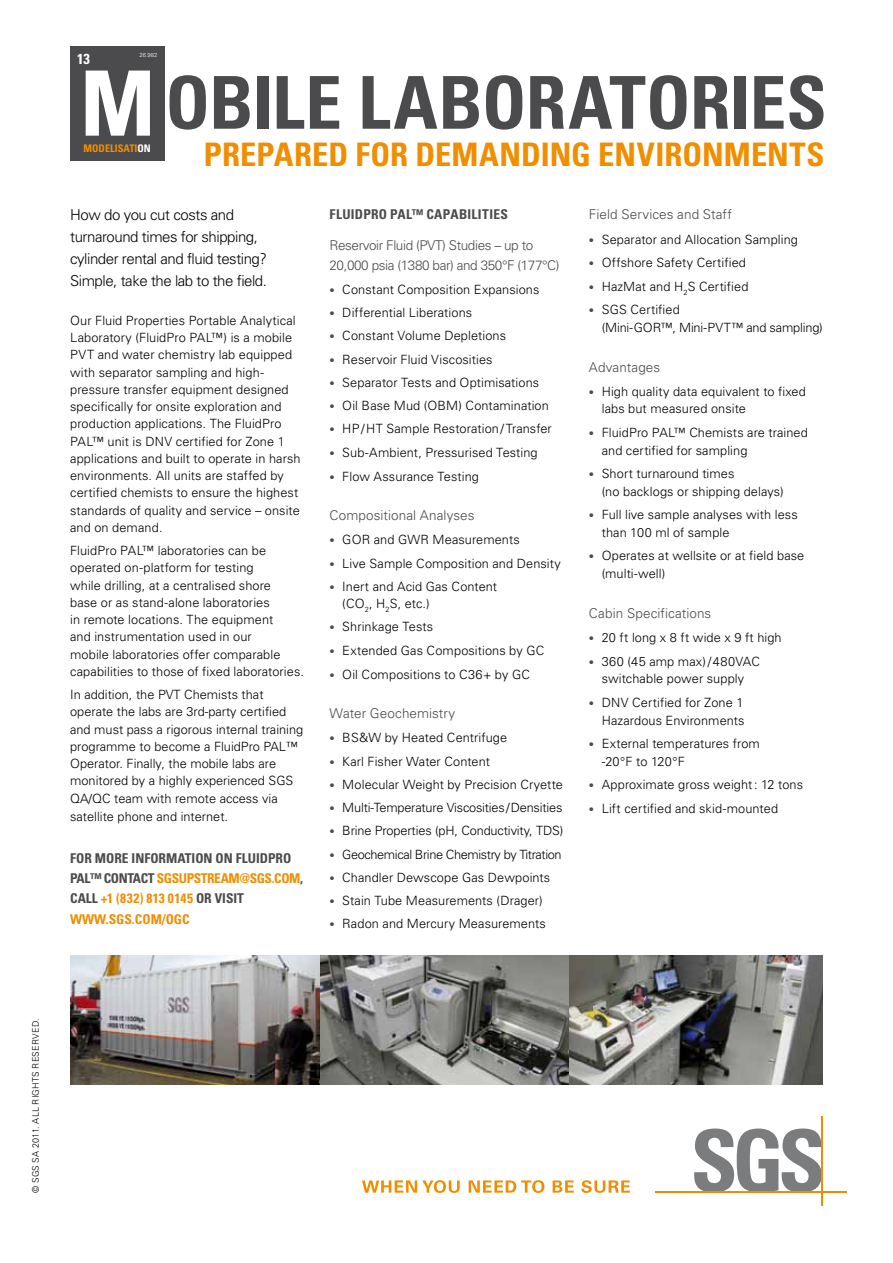
<style>
.page{position:relative;width:893px;height:1263px;background:#fff}
.page>*{position:absolute;margin:0;border:0;box-sizing:border-box;transform-origin:0 0}
.t1{font:700 condensed 90.15px "Univers";color:#fff}
.t2{font:700 condensed 72.9px "Univers";letter-spacing:-.01em;color:#4b4b4d}
.t3{font:700 condensed 32.4px "Univers";letter-spacing:.005em;color:#f18e00}
.t4{font:300 15px/21.8px "Univers";letter-spacing:-.03em;color:#000}
.t5{font:700 condensed 14.55px "Univers";color:#fff}
.t6{font:700 condensed 13.5px/20.2px "Univers";color:#4b4b4d}
.t7{font:300 13.5px "Univers";color:#4b4b4d}
.t8{font:300 13.5px/20.2px "Univers";letter-spacing:-.03em;color:#4b4b4d}
.t9{font:700 condensed 13.5px "Univers";letter-spacing:.025em;color:#4b4b4d}
.t10{font:300 12.75px/17.2px "Univers";letter-spacing:.005em;color:#000}
.t11{font:300 12.75px "Univers";letter-spacing:-.015em;color:#000}
.t12{font:300 12.75px "Univers";letter-spacing:-.03em;color:#000}
.t13{font:700 condensed 10.5px "Univers";color:#f18e00}
.t14{font:300 9px "Univers";letter-spacing:.03em;color:#000}
.t15{font:300 5.85px "Univers";color:#fff}
.s1{color:#fff}
.s2{color:#f18e00}
.s3{font-size:10.5px;color:#4b4b4d}
</style>
<div class="page">
<svg style="left:362px;top:1180px;width:98px;height:13px"></svg>
<svg style="left:469px;top:1180px;width:75px;height:13px"></svg>
<svg style="left:553px;top:1180px;width:21px;height:13px"></svg>
<svg style="left:581px;top:1180px;width:49px;height:13px"></svg>
<svg style="left:694px;top:1128px;width:127px;height:63px"></svg>
<hr style="left:655px;top:1191px;width:192px;height:2px;background:#f18e00">
<hr style="left:821px;top:1116px;width:2px;height:89px;background:#f18e00">
<img style="left:70px;top:955px;width:250px;height:129px">
<img style="left:320px;top:955px;width:249px;height:129px">
<img style="left:569px;top:955px;width:254px;height:129px">
<div style="left:70px;top:46px;width:95px;height:114px;background:#4b4b4d"></div>
<p class="t15" style="left:140px;top:52px;width:19px">26.982</p>
<p class="t5" style="left:77px;top:49px;width:14px">13</p>
<h1 class="t1" style="left:80px;top:48px;width:77px">M</h1>
<p class="t13" style="left:84px;top:142px;width:69px">MODELISATI<span class="s1">ON</span></p>
<h2 class="t2" style="left:165px;top:58px;width:663px">OBILE LABORATORIES</h2>
<h3 class="t3" style="left:204px;top:135px;width:622px">PREPARED FOR DEMANDING ENVIRONMENTS</h3>
<p class="t4" style="left:70px;top:204px;width:198px">How do you cut costs and turnaround times for shipping, cylinder rental and fluid testing?<br>Simple, take the lab to the field.</p>
<p class="t10" style="left:70px;top:311px;width:232px">Our Fluid Properties Portable Analytical Laboratory (FluidPro PAL™) is a mobile PVT and water chemistry lab equipped with separator sampling and high&shy;pressure transfer equipment designed specifically for onsite exploration and production applications. The FluidPro PAL™ unit is DNV certified for Zone 1 applications and built to operate in harsh environments. All units are staffed by certified chemists to ensure the highest standards of quality and service – onsite and on demand.</p>
<p class="t10" style="left:70px;top:541px;width:235px">FluidPro PAL™ laboratories can be operated on-platform for testing<br>while drilling, at a centralised shore<br>base or as stand-alone laboratories<br>in remote locations. The equipment<br>and instrumentation used in our<br>mobile laboratories offer comparable capabilities to those of fixed laboratories.</p>
<p class="t10" style="left:70px;top:685px;width:235px">In addition, the PVT Chemists that operate the labs are 3rd-party certified and must pass a rigorous internal training programme to become a FluidPro PAL™ Operator. Finally, the mobile labs are monitored by a highly experienced SGS QA/QC team with remote access via satellite phone and internet.</p>
<p class="t6" style="left:70px;top:848px;width:234px">FOR MORE INFORMATION ON FLUIDPRO<br>PAL™ CONTACT <span class="s2">SGSUPSTREAM@SGS.COM</span>,<br>CALL <span class="s2">+1 (832) 813 0145</span> OR VISIT<br><span class="s2">WWW.SGS.COM/OGC</span></p>
<p class="t9" style="left:330px;top:206px;width:180px">FLUIDPRO PAL™ CAPABILITIES</p>
<p class="t8" style="left:330px;top:234px;width:231px">Reservoir Fluid (PVT) Studies – up to<br>20,000 psia (1380 bar) and 350°F (177°C)</p>
<p class="t10" style="left:330px;top:280px;width:211px"><span class="s3">•</span> Constant Composition Expansions</p>
<p class="t10" style="left:330px;top:304px;width:144px"><span class="s3">•</span> Differential Liberations</p>
<p class="t10" style="left:330px;top:327px;width:178px"><span class="s3">•</span> Constant Volume Depletions</p>
<p class="t10" style="left:330px;top:350px;width:165px"><span class="s3">•</span> Reservoir Fluid Viscosities</p>
<p class="t10" style="left:330px;top:373px;width:211px"><span class="s3">•</span> Separator Tests and Optimisations</p>
<p class="t10" style="left:330px;top:397px;width:221px"><span class="s3">•</span> Oil Base Mud (OBM) Contamination</p>
<p class="t10" style="left:330px;top:420px;width:224px"><span class="s3">•</span> HP/HT Sample Restoration/Transfer</p>
<p class="t10" style="left:330px;top:443px;width:210px"><span class="s3">•</span> Sub-Ambient, Pressurised Testing</p>
<p class="t10" style="left:330px;top:467px;width:151px"><span class="s3">•</span> Flow Assurance Testing</p>
<p class="t7" style="left:330px;top:507px;width:147px">Compositional Analyses</p>
<p class="t10" style="left:330px;top:531px;width:192px"><span class="s3">•</span> GOR and GWR Measurements</p>
<p class="t10" style="left:330px;top:554px;width:233px"><span class="s3">•</span> Live Sample Composition and Density</p>
<p class="t10" style="left:342px;top:577px;width:156px;text-indent:-13px"><span class="s3">•</span> Inert and Acid Gas Content (CO<sub>2</sub>, H<sub>2</sub>S, etc.)</p>
<p class="t10" style="left:330px;top:618px;width:105px"><span class="s3">•</span> Shrinkage Tests</p>
<p class="t10" style="left:330px;top:641px;width:216px"><span class="s3">•</span> Extended Gas Compositions by GC</p>
<p class="t10" style="left:330px;top:665px;width:202px"><span class="s3">•</span> Oil Compositions to C36+ by GC</p>
<p class="t7" style="left:330px;top:705px;width:127px">Water Geochemistry</p>
<p class="t10" style="left:330px;top:729px;width:179px"><span class="s3">•</span> BS&amp;W by Heated Centrifuge</p>
<p class="t10" style="left:330px;top:752px;width:162px"><span class="s3">•</span> Karl Fisher Water Content</p>
<p class="t10" style="left:330px;top:775px;width:235px"><span class="s3">•</span> Molecular Weight by Precision Cryette</p>
<p class="t11" style="left:330px;top:800px;width:234px"><span class="s3">•</span> Multi-Temperature Viscosities/Densities</p>
<p class="t10" style="left:330px;top:822px;width:235px"><span class="s3">•</span> Brine Properties (pH, Conductivity, TDS)</p>
<p class="t12" style="left:330px;top:846px;width:234px"><span class="s3">•</span> Geochemical Brine Chemistry by Titration</p>
<p class="t10" style="left:330px;top:868px;width:222px"><span class="s3">•</span> Chandler Dewscope Gas Dewpoints</p>
<p class="t10" style="left:330px;top:892px;width:215px"><span class="s3">•</span> Stain Tube Measurements (Drager)</p>
<p class="t10" style="left:330px;top:915px;width:218px"><span class="s3">•</span> Radon and Mercury Measurements</p>
<p class="t7" style="left:589px;top:206px;width:145px">Field Services and Staff</p>
<p class="t10" style="left:589px;top:230px;width:211px"><span class="s3">•</span> Separator and Allocation Sampling</p>
<p class="t10" style="left:589px;top:254px;width:159px"><span class="s3">•</span> Offshore Safety Certified</p>
<p class="t10" style="left:589px;top:277px;width:161px"><span class="s3">•</span> HazMat and H<sub>2</sub>S Certified</p>
<p class="t10" style="left:602px;top:301px;width:223px;text-indent:-13px"><span class="s3">•</span> SGS Certified<br>(Mini-GOR™, Mini-PVT™ and sampling)</p>
<p class="t7" style="left:589px;top:359px;width:73px">Advantages</p>
<p class="t10" style="left:602px;top:382px;width:206px;text-indent:-13px"><span class="s3">•</span> High quality data equivalent to fixed labs but measured onsite</p>
<p class="t10" style="left:602px;top:423px;width:208px;text-indent:-13px"><span class="s3">•</span> FluidPro PAL™ Chemists are trained and certified for sampling</p>
<p class="t10" style="left:602px;top:464px;width:184px;text-indent:-13px"><span class="s3">•</span> Short turnaround times<br>(no backlogs or shipping delays)</p>
<p class="t10" style="left:602px;top:505px;width:197px;text-indent:-13px"><span class="s3">•</span> Full live sample analyses with less than 100 ml of sample</p>
<p class="t10" style="left:602px;top:546px;width:204px;line-height:18px;text-indent:-13px"><span class="s3">•</span> Operates at wellsite or at field base (multi-well)</p>
<p class="t7" style="left:589px;top:605px;width:124px">Cabin Specifications</p>
<p class="t10" style="left:589px;top:629px;width:194px"><span class="s3">•</span> 20 ft long x 8 ft wide x 9 ft high</p>
<p class="t10" style="left:589px;top:652px;width:172px;text-align:center"><span class="s3">•</span> 360 (45 amp max)/480VAC switchable power supply</p>
<p class="t10" style="left:589px;top:693px;width:157px;text-align:right"><span class="s3">•</span> DNV Certified for Zone 1<br>Hazardous Environments</p>
<p class="t10" style="left:602px;top:734px;width:160px;text-indent:-13px"><span class="s3">•</span> External temperatures from -20°F to 120°F</p>
<p class="t10" style="left:589px;top:776px;width:216px"><span class="s3">•</span> Approximate gross weight: 12 tons</p>
<p class="t10" style="left:589px;top:800px;width:191px"><span class="s3">•</span> Lift certified and skid-mounted</p>
<p class="t14" style="left:30px;top:1193px;width:176px;rotate:-90deg">© SGS SA 2011. ALL RIGHTS RESERVED.</p>
</div>
